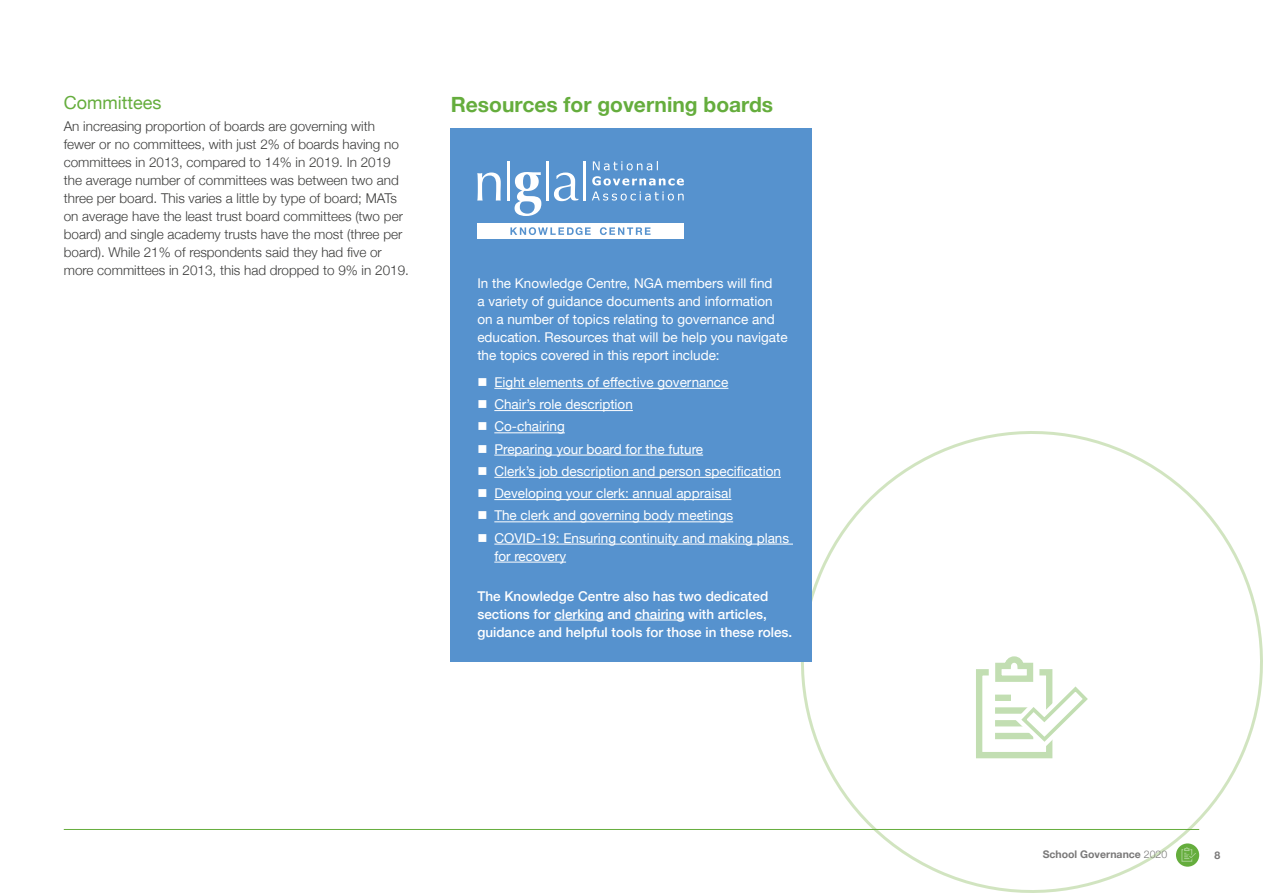
<style>
.page{position:relative;width:1263px;height:893px;background:#fff}
.page>*{position:absolute;margin:0;border:0;box-sizing:border-box;transform-origin:0 0}
._3__Subs_Level_1{font:700 21px "Helvetica Neue";color:#65ad3d}
._3B__Subs_Level_2{font:18px "Helvetica Neue";color:#65ad3d}
._4__Main_Text{font:13.5px/18px "Helvetica Neue";color:#fff}
._4__Main_Text-2{font:300 13.5px/18px "Helvetica Neue";color:#3c3c3b}
._4__Main_Text-3{font:500 13.5px/18px "Helvetica Neue";color:#fff}
.t1{font:700 10.5px "Helvetica Neue";color:#797878}
.s1{font-weight:300}
</style>
<div class="page">
<svg style="left:801px;top:431px;width:462px;height:462px"></svg>
<svg style="left:973px;top:653px;width:129px;height:108px"></svg>
<hr style="left:64px;top:829px;width:1135px;height:1px;background:#65ad3d">
<div style="left:1176px;top:843px;width:23px;height:24px;background:#65ad3d;border-radius:50%"></div>
<svg style="left:1181px;top:847px;width:16px;height:15px"></svg>
<div style="left:451px;top:129px;width:361px;height:533px;background:#5692ce"></div>
<hr style="left:494px;top:388px;width:234px;height:1px;background:#fff">
<hr style="left:494px;top:410px;width:139px;height:1px;background:#fff">
<hr style="left:494px;top:432px;width:71px;height:1px;background:#fff">
<hr style="left:494px;top:455px;width:209px;height:1px;background:#fff">
<hr style="left:494px;top:477px;width:287px;height:1px;background:#fff">
<hr style="left:494px;top:499px;width:237px;height:1px;background:#fff">
<hr style="left:494px;top:521px;width:239px;height:1px;background:#fff">
<hr style="left:494px;top:544px;width:299px;height:1px;background:#fff">
<hr style="left:494px;top:562px;width:72px;height:1px;background:#fff">
<hr style="left:554px;top:620px;width:50px;height:1px;background:#fff">
<hr style="left:635px;top:620px;width:49px;height:1px;background:#fff">
<svg style="left:477px;top:172px;width:24px;height:29px"></svg>
<svg style="left:514px;top:172px;width:27px;height:44px"></svg>
<svg style="left:554px;top:172px;width:24px;height:29px"></svg>
<svg style="left:593px;top:161px;width:65px;height:9px"></svg>
<svg style="left:592px;top:176px;width:92px;height:25px"></svg>
<hr style="left:584px;top:161px;width:2px;height:39px;background:#fff">
<hr style="left:547px;top:161px;width:2px;height:39px;background:#fff">
<hr style="left:508px;top:161px;width:2px;height:39px;background:#fff">
<div style="left:477px;top:223px;width:207px;height:16px;background:#fff"></div>
<svg style="left:510px;top:227px;width:81px;height:8px"></svg>
<svg style="left:600px;top:227px;width:50px;height:8px"></svg>
<p class="_3B__Subs_Level_2" style="left:64px;top:89px;width:99px">Committees</p>
<p class="_4__Main_Text-2" style="left:64px;top:116px;width:347px">An increasing proportion of boards are governing with fewer or no committees, with just 2% of boards having no committees in 2013, compared to 14% in 2019. In 2019 the average number of committees was between two and three per board. This varies a little by type of board; MATs on average have the least trust board committees (two per board) and single academy trusts have the most (three per board). While 21% of respondents said they had five or more committees in 2013, this had dropped to 9% in 2019.</p>
<p class="_3__Subs_Level_1" style="left:451px;top:88px;width:324px">Resources for governing boards</p>
<p class="_4__Main_Text" style="left:477px;top:275px;width:312px">In the Knowledge Centre, NGA members will find<br>a variety of guidance documents and information on a number of topics relating to governance and education. Resources that will be help you navigate the topics covered in this report include:</p>
<p class="_4__Main_Text" style="left:477px;top:374px;width:253px">■ Eight elements of effective governance</p>
<p class="_4__Main_Text" style="left:477px;top:396px;width:157px">■ Chair’s role description</p>
<p class="_4__Main_Text" style="left:477px;top:418px;width:89px">■ Co-chairing</p>
<p class="_4__Main_Text" style="left:477px;top:441px;width:227px">■ Preparing your board for the future</p>
<p class="_4__Main_Text" style="left:477px;top:463px;width:305px">■ Clerk’s job description and person specification</p>
<p class="_4__Main_Text" style="left:477px;top:485px;width:256px">■ Developing your clerk: annual appraisal</p>
<p class="_4__Main_Text" style="left:477px;top:507px;width:257px">■ The clerk and governing body meetings</p>
<p class="_4__Main_Text" style="left:494px;top:530px;width:296px;text-indent:-17px">■ COVID-19: Ensuring continuity and making plans for recovery</p>
<p class="_4__Main_Text-3" style="left:477px;top:586px;width:316px">The Knowledge Centre also has two dedicated sections for clerking and chairing with articles, guidance and helpful tools for those in these roles.</p>
<p class="t1" style="left:1043px;top:846px;width:126px">School Governance <span class="s1">2020</span></p>
<p class="t1" style="left:1214px;top:847px;width:7px">8</p>
</div>
